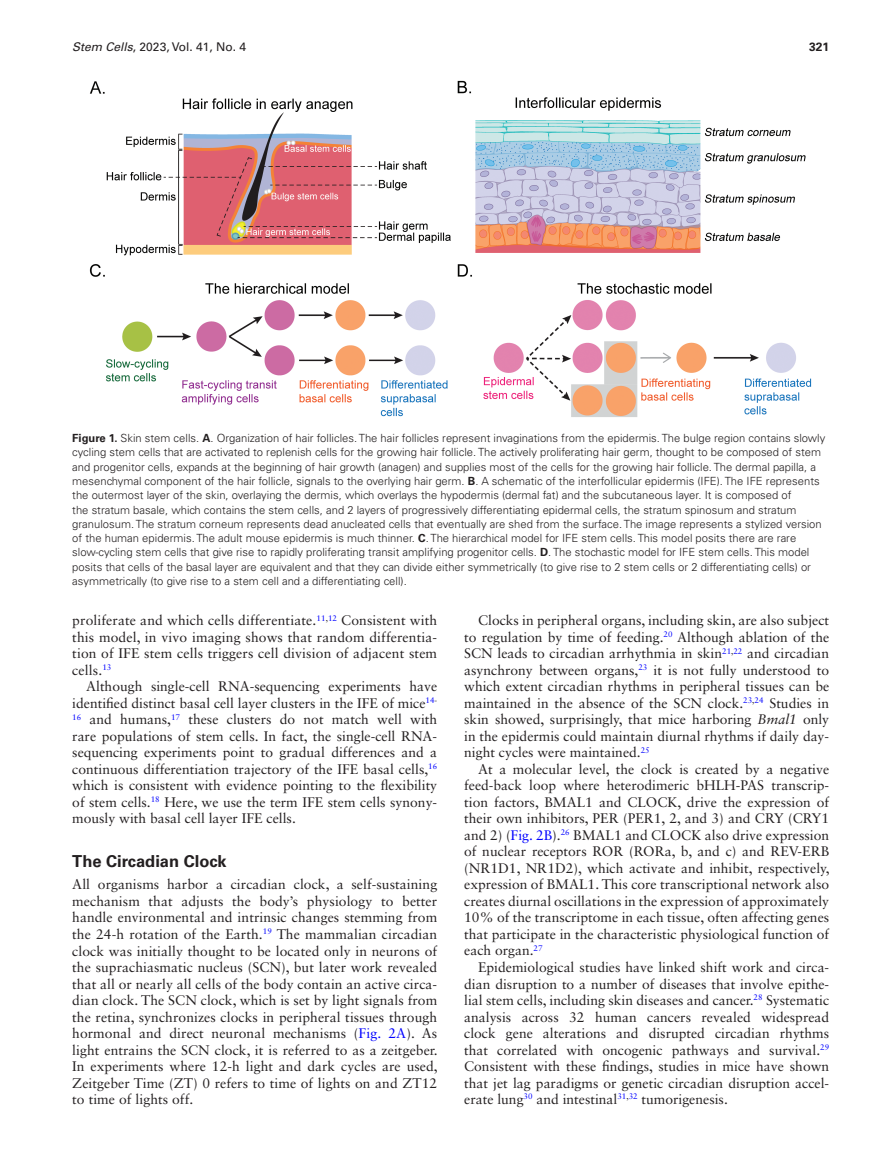
<style>
.page{position:relative;width:893px;height:1174px;background:#fff}
.page>*{position:absolute;margin:0;border:0;box-sizing:border-box;transform-origin:0 0}
.t1{font:700 16.5px "Univers LT Std";color:#231f20}
.t2{font:13.8px/16.5px "Sabon LT Std";color:#231f20;text-align:justify}
.t3{font:12px "Univers LT Std";color:#231f20}
.t4{font:700 12px "Univers LT Std";color:#231f20}
.t5{font:300 11.25px/14.2px "Univers LT Std";color:#231f20}
.s1{font-style:italic}
.s2{font-weight:700}
.s3{color:#00f}
</style>
<div class="page">
<img style="left:90px;top:81px;width:722px;height:336px">
<p class="t3" style="left:72px;top:40px;width:175px"><span class="s1">Stem Cells</span>, 2023, Vol. 41, No. 4</p>
<p class="t4" style="left:809px;top:40px;width:22px">321</p>
<p class="t5" style="left:72px;top:431px;width:755px"><span class="s2">Figure 1.</span> Skin stem cells. <span class="s2">A</span>. Organization of hair follicles. The hair follicles represent invaginations from the epidermis. The bulge region contains slowly cycling stem cells that are activated to replenish cells for the growing hair follicle. The actively proliferating hair germ, thought to be composed of stem and progenitor cells, expands at the beginning of hair growth (anagen) and supplies most of the cells for the growing hair follicle. The dermal papilla, a mesenchymal component of the hair follicle, signals to the overlying hair germ. <span class="s2">B</span>. A schematic of the interfollicular epidermis (IFE). The IFE represents the outermost layer of the skin, overlaying the dermis, which overlays the hypodermis (dermal fat) and the subcutaneous layer. It is composed of<br>the stratum basale, which contains the stem cells, and 2 layers of progressively differentiating epidermal cells, the stratum spinosum and stratum granulosum. The stratum corneum represents dead anucleated cells that eventually are shed from the surface. The image represents a stylized version of the human epidermis. The adult mouse epidermis is much thinner. <span class="s2">C</span>. The hierarchical model for IFE stem cells. This model posits there are rare slow-cycling stem cells that give rise to rapidly proliferating transit amplifying progenitor cells. <span class="s2">D</span>. The stochastic model for IFE stem cells. This model posits that cells of the basal layer are equivalent and that they can divide either symmetrically (to give rise to 2 stem cells or 2 differentiating cells) or asymmetrically (to give rise to a stem cell and a differentiating cell).</p>
<p class="t2" style="left:72px;top:612px;width:366px">proliferate and which cells differentiate.<sup>11</sup><sup>,</sup><sup>12</sup> Consistent with this model, in vivo imaging shows that random differentia&shy;tion of IFE stem cells triggers cell division of adjacent stem cells.<sup>13</sup></p>
<p class="t2" style="left:72px;top:678px;width:366px;text-indent:14px">Although single-cell RNA-sequencing experiments have identified distinct basal cell layer clusters in the IFE of mice<sup>14</sup><sup>- </sup><sup>16</sup> and humans,<sup>17</sup> these clusters do not match well with rare populations of stem cells. In fact, the single-cell RNA&shy;sequencing experiments point to gradual differences and a continuous differentiation trajectory of the IFE basal cells,<sup>16 </sup>which is consistent with evidence pointing to the flexibility of stem cells.<sup>18</sup> Here, we use the term IFE stem cells synony&shy;mously with basal cell layer IFE cells.</p>
<p class="t1" style="left:72px;top:851px;width:156px">The Circadian Clock</p>
<p class="t2" style="left:72px;top:876px;width:367px">All organisms harbor a circadian clock, a self-sustaining mechanism that adjusts the body’s physiology to better handle environmental and intrinsic changes stemming from the 24-h rotation of the Earth.<sup>19</sup> The mammalian circadian clock was initially thought to be located only in neurons of the suprachiasmatic nucleus (SCN), but later work revealed that all or nearly all cells of the body contain an active circa&shy;dian clock. The SCN clock, which is set by light signals from the retina, synchronizes clocks in peripheral tissues through hormonal and direct neuronal mechanisms (<span class="s3">Fig. 2A</span>). As light entrains the SCN clock, it is referred to as a zeitgeber.<br>In experiments where 12-h light and dark cycles are used, Zeitgeber Time (ZT) 0 refers to time of lights on and ZT12 to time of lights off.</p>
<p class="t2" style="left:464px;top:612px;width:366px;text-indent:14px">Clocks in peripheral organs, including skin, are also subject to regulation by time of feeding.<sup>20</sup> Although ablation of the SCN leads to circadian arrhythmia in skin<sup>21</sup><sup>,</sup><sup>22</sup> and circadian asynchrony between organs,<sup>23</sup> it is not fully understood to which extent circadian rhythms in peripheral tissues can be maintained in the absence of the SCN clock.<sup>23</sup><sup>,</sup><sup>24</sup> Studies in skin showed, surprisingly, that mice harboring <span class="s1">Bmal1</span> only in the epidermis could maintain diurnal rhythms if daily day&shy;night cycles were maintained.<sup>25</sup></p>
<p class="t2" style="left:464px;top:760px;width:367px;text-indent:14px">At a molecular level, the clock is created by a negative feed-back loop where heterodimeric bHLH-PAS transcrip&shy;tion factors, BMAL1 and CLOCK, drive the expression of their own inhibitors, PER (PER1, 2, and 3) and CRY (CRY1 and 2) (<span class="s3">Fig. 2B</span>).<sup>26</sup> BMAL1 and CLOCK also drive expression of nuclear receptors ROR (RORa, b, and c) and REV-ERB (NR1D1, NR1D2), which activate and inhibit, respectively, expression of BMAL1. This core transcriptional network also creates diurnal oscillations in the expression of approximately 10% of the transcriptome in each tissue, often affecting genes that participate in the characteristic physiological function of each organ.<sup>27</sup></p>
<p class="t2" style="left:464px;top:958px;width:366px;text-indent:14px">Epidemiological studies have linked shift work and circa&shy;dian disruption to a number of diseases that involve epithe&shy;lial stem cells, including skin diseases and cancer.<sup>28</sup> Systematic analysis across 32 human cancers revealed widespread clock gene alterations and disrupted circadian rhythms that correlated with oncogenic pathways and survival.<sup>29<br></sup>Consistent with these findings, studies in mice have shown that jet lag paradigms or genetic circadian disruption accel&shy;erate lung<sup>30</sup> and intestinal<sup>31</sup><sup>,</sup><sup>32</sup> tumorigenesis.</p>
</div>
